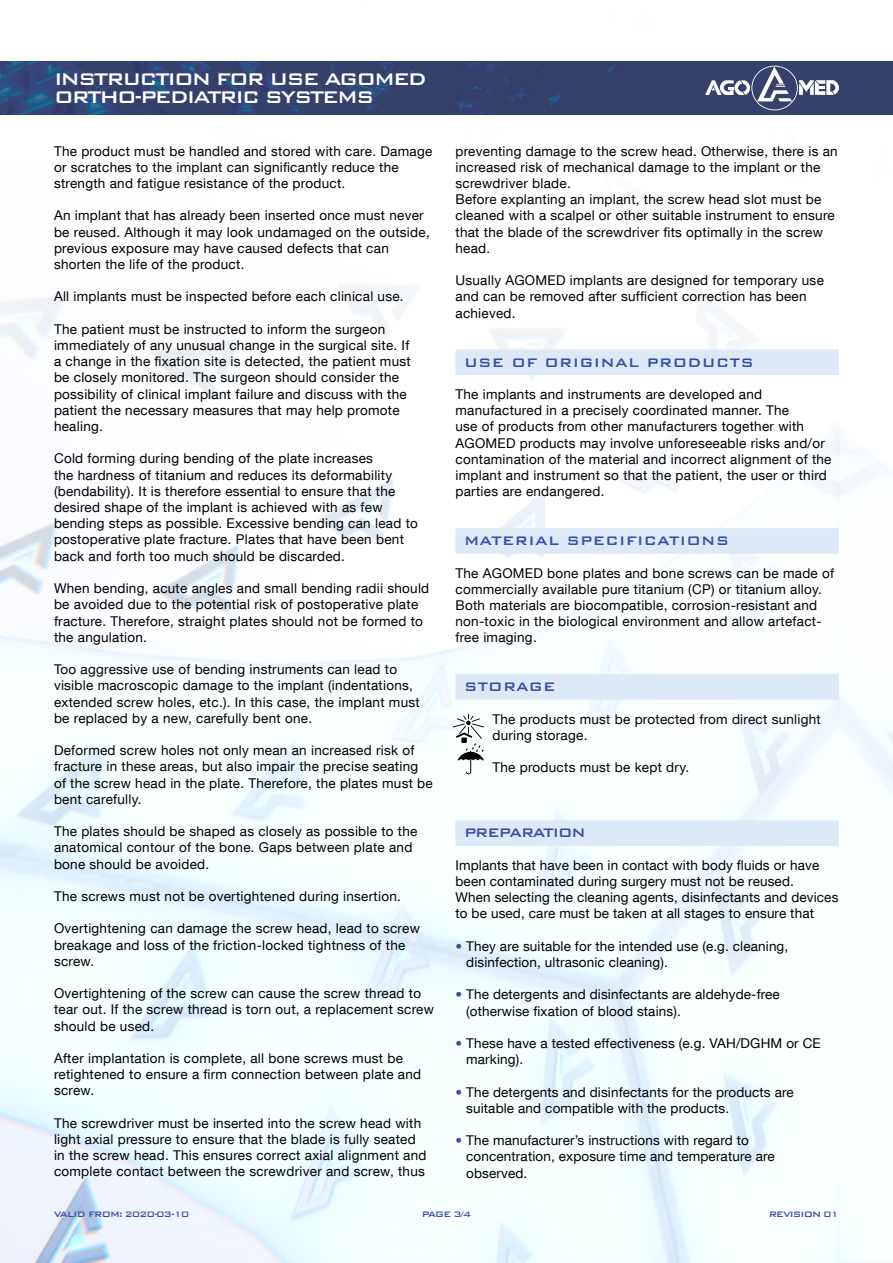
<style>
.page{position:relative;width:893px;height:1263px;background:#fff}
.page>*{position:absolute;margin:0;border:0;box-sizing:border-box;transform-origin:0 0}
.t1{font:500 22.5px/18px "Bank Gothic BT";letter-spacing:-.09em;color:#fff}
.t2{font:500 16.5px "Bank Gothic BT";letter-spacing:.02em;color:#3551a3}
.t3{font:500 16.5px "Bank Gothic BT";letter-spacing:-.06em;color:#3551a3}
.t4{font:13.5px/16.2px "Helvetica Neue LT Com";letter-spacing:.02em;color:#000}
.t5{font:500 10.5px "Bank Gothic BT";letter-spacing:-.08em;color:#3551a3}
.s1{color:#3551a3}
</style>
<div class="page">
<img style="left:0;top:286px;width:893px;height:977px">
<div style="left:455px;top:350px;width:384px;height:25px;background:#dee9f7"></div>
<div style="left:455px;top:528px;width:384px;height:26px;background:#dee9f7"></div>
<div style="left:455px;top:674px;width:384px;height:26px;background:#dee9f7"></div>
<div style="left:455px;top:820px;width:384px;height:26px;background:#dee9f7"></div>
<img style="left:0;top:61px;width:893px;height:54px">
<svg style="left:705px;top:66px;width:134px;height:44px;background:#5f6789"></svg>
<svg style="left:453px;top:714px;width:31px;height:60px"></svg>
<h1 class="t1" style="left:54px;top:69px;width:375px">INSTRUCTION FOR USE AGOMED<br>ORTHO-PEDIATRIC SYSTEMS</h1>
<p class="t4" style="left:455px;top:142px;width:384px">preventing damage to the screw head. Otherwise, there is an increased risk of mechanical damage to the implant or the screwdriver blade.<br>Before explanting an implant, the screw head slot must be cleaned with a scalpel or other suitable instrument to ensure that the blade of the screwdriver fits optimally in the screw head.</p>
<p class="t4" style="left:455px;top:272px;width:370px">Usually AGOMED implants are designed for temporary use and can be removed after sufficient correction has been achieved.</p>
<p class="t4" style="left:54px;top:142px;width:380px">The product must be handled and stored with care. Damage or scratches to the implant can significantly reduce the strength and fatigue resistance of the product.</p>
<p class="t4" style="left:54px;top:207px;width:377px">An implant that has already been inserted once must never be reused. Although it may look undamaged on the outside, previous exposure may have caused defects that can shorten the life of the product.</p>
<p class="t4" style="left:54px;top:288px;width:351px">All implants must be inspected before each clinical use.</p>
<p class="t4" style="left:54px;top:321px;width:358px">The patient must be instructed to inform the surgeon immediately of any unusual change in the surgical site. If a change in the fixation site is detected, the patient must be closely monitored. The surgeon should consider the possibility of clinical implant failure and discuss with the patient the necessary measures that may help promote healing.</p>
<p class="t4" style="left:54px;top:450px;width:365px">Cold forming during bending of the plate increases<br>the hardness of titanium and reduces its deformability (bendability). It is therefore essential to ensure that the desired shape of the implant is achieved with as few bending steps as possible. Excessive bending can lead to postoperative plate fracture. Plates that have been bent back and forth too much should be discarded.</p>
<p class="t4" style="left:54px;top:580px;width:377px">When bending, acute angles and small bending radii should be avoided due to the potential risk of postoperative plate fracture. Therefore, straight plates should not be formed to the angulation.</p>
<p class="t4" style="left:54px;top:661px;width:367px">Too aggressive use of bending instruments can lead to visible macroscopic damage to the implant (indentations, extended screw holes, etc.). In this case, the implant must be replaced by a new, carefully bent one.</p>
<p class="t4" style="left:54px;top:742px;width:380px">Deformed screw holes not only mean an increased risk of fracture in these areas, but also impair the precise seating of the screw head in the plate. Therefore, the plates must be bent carefully.</p>
<p class="t4" style="left:54px;top:823px;width:365px">The plates should be shaped as closely as possible to the anatomical contour of the bone. Gaps between plate and bone should be avoided.</p>
<p class="t4" style="left:54px;top:888px;width:348px">The screws must not be overtightened during insertion.</p>
<p class="t4" style="left:54px;top:920px;width:367px">Overtightening can damage the screw head, lead to screw breakage and loss of the friction-locked tightness of the screw.</p>
<p class="t4" style="left:54px;top:985px;width:382px">Overtightening of the screw can cause the screw thread to tear out. If the screw thread is torn out, a replacement screw should be used.</p>
<p class="t4" style="left:54px;top:1050px;width:369px">After implantation is complete, all bone screws must be retightened to ensure a firm connection between plate and screw.</p>
<p class="t4" style="left:54px;top:1114px;width:374px">The screwdriver must be inserted into the screw head with light axial pressure to ensure that the blade is fully seated in the screw head. This ensures correct axial alignment and complete contact between the screwdriver and screw, thus</p>
<p class="t2" style="left:464px;top:353px;width:291px">USE OF ORIGINAL PRODUCTS</p>
<p class="t4" style="left:455px;top:386px;width:378px">The implants and instruments are developed and manufactured in a precisely coordinated manner. The<br>use of products from other manufacturers together with AGOMED products may involve unforeseeable risks and/or contamination of the material and incorrect alignment of the implant and instrument so that the patient, the user or third parties are endangered.</p>
<p class="t2" style="left:464px;top:532px;width:267px">MATERIAL SPECIFICATIONS</p>
<p class="t4" style="left:455px;top:564px;width:380px">The AGOMED bone plates and bone screws can be made of commercially available pure titanium (CP) or titanium alloy.<br>Both materials are biocompatible, corrosion-resistant and non-toxic in the biological environment and allow artefact&shy;free imaging.</p>
<p class="t2" style="left:464px;top:678px;width:93px">STORAGE</p>
<p class="t4" style="left:492px;top:710px;width:330px">The products must be protected from direct sunlight during storage.</p>
<p class="t4" style="left:492px;top:759px;width:198px">The products must be kept dry.</p>
<p class="t3" style="left:464px;top:824px;width:123px">PREPARATION</p>
<p class="t4" style="left:455px;top:856px;width:384px">Implants that have been in contact with body fluids or have been contaminated during surgery must not be reused.<br>When selecting the cleaning agents, disinfectants and devices to be used, care must be taken at all stages to ensure that</p>
<p class="t4" style="left:466px;top:937px;width:323px;text-indent:-11px"><span class="s1">•</span> They are suitable for the intended use (e.g. cleaning, disinfection, ultrasonic cleaning).</p>
<p class="t4" style="left:466px;top:986px;width:315px;text-indent:-11px"><span class="s1">•</span> The detergents and disinfectants are aldehyde-free (otherwise fixation of blood stains).</p>
<p class="t4" style="left:466px;top:1035px;width:356px;text-indent:-11px"><span class="s1">•</span> These have a tested effectiveness (e.g. VAH/DGHM or CE marking).</p>
<p class="t4" style="left:466px;top:1083px;width:329px;text-indent:-11px"><span class="s1">•</span> The detergents and disinfectants for the products are suitable and compatible with the products.</p>
<p class="t4" style="left:466px;top:1132px;width:310px;text-indent:-11px"><span class="s1">•</span> The manufacturer’s instructions with regard to concentration, exposure time and temperature are observed.</p>
<p class="t5" style="left:422px;top:1208px;width:51px">PAGE 3/4</p>
<p class="t5" style="left:54px;top:1208px;width:137px">VALID FROM: 2020-03-10</p>
<p class="t5" style="left:769px;top:1208px;width:72px">REVISION 01</p>
</div>
